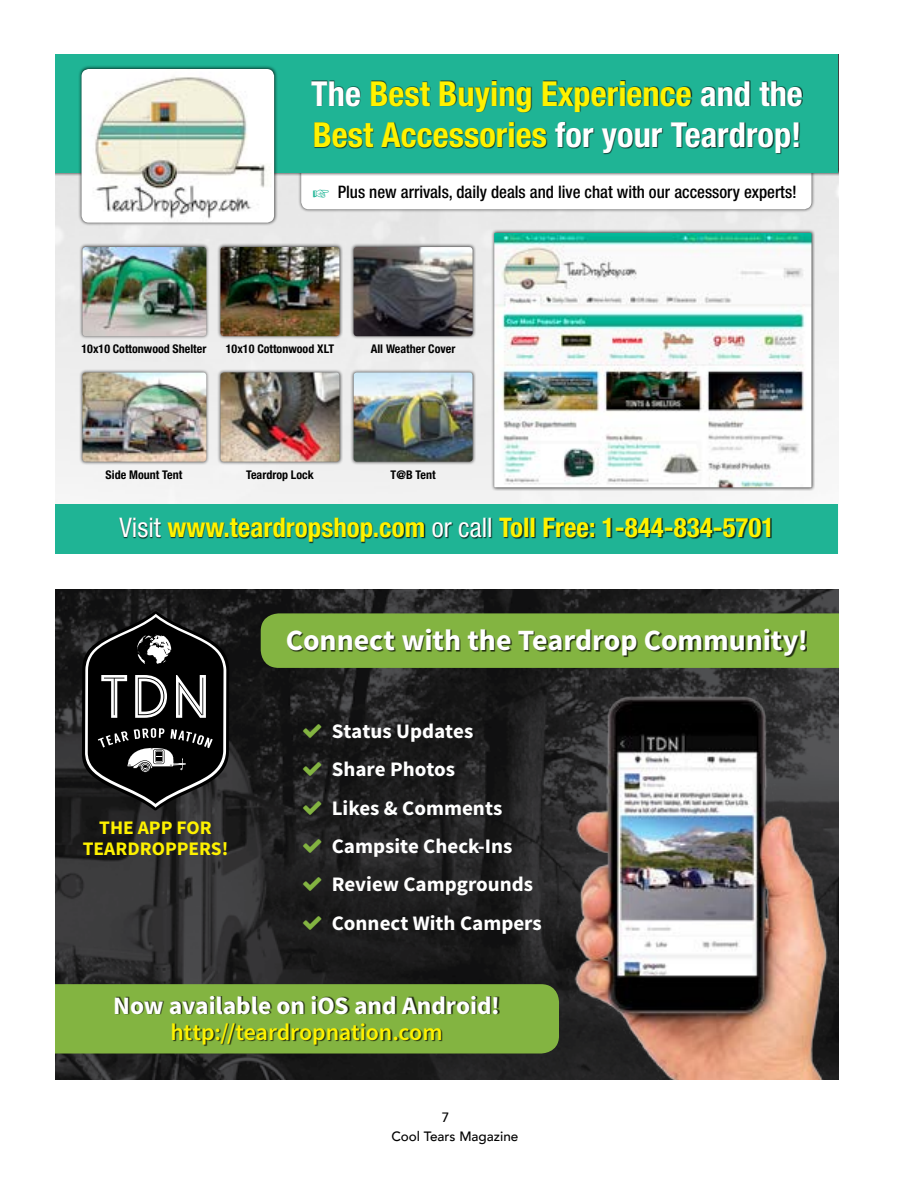
<style>
.page{position:relative;width:918px;height:1188px;background:#fff}
.page>*{position:absolute;margin:0;border:0;box-sizing:border-box;transform-origin:0 0}
.t1{font:700 condensed 34.5px/41.4px "Helvetica Neue LT Std";color:#fff200}
.t2{font:700 29.4px "Source Sans Pro";letter-spacing:-.005em;color:#fff}
.t3{font:700 condensed 27px "Helvetica Neue LT Std";color:#fff200}
.t4{font:700 25.05px "Source Sans Pro";letter-spacing:-.005em;color:#fff}
.t5{font:600 23.55px "Source Sans Pro";letter-spacing:-.005em;color:#fff200}
.t6{font:700 20.55px/38.2px "Source Sans Pro";color:#fff}
.t7{font:700 19.2px/20.5px "Source Sans Pro";color:#fff200;text-align:center}
.t8{font:500 condensed 17.25px "Helvetica Neue LT Std";color:#000}
.t9{font:500 13.5px/19.2px "Avenir";color:#000}
.t10{font:700 condensed 12px "Helvetica Neue LT Std";color:#000}
.s1{color:#fff}
.s2{font-weight:400;color:#fff}
</style>
<div class="page">
<img style="left:56px;top:589px;width:782px;height:491px">
<svg style="left:261px;top:613px;width:577px;height:55px;background:#80b040"></svg>
<svg style="left:56px;top:984px;width:503px;height:70px;background:#80af40"></svg>
<div style="left:116px;top:996px;width:384px;height:50px;background:#000;opacity:.75"></div>
<img style="left:561px;top:688px;width:277px;height:392px">
<svg style="left:82px;top:611px;width:147px;height:199px;background:#2a2a2a"></svg>
<div style="left:288px;top:630px;width:519px;height:28px;background:#000;opacity:.75"></div>
<div style="left:298px;top:148px;width:517px;height:65px;background:#000;opacity:.75"></div>
<div style="left:301px;top:152px;width:511px;height:57px;background:#fff;border-radius:8px"></div>
<div style="left:79px;top:244px;width:131px;height:96px;background:#000;opacity:.75"></div>
<img style="left:83px;top:247px;width:123px;height:89px">
<div style="left:217px;top:244px;width:126px;height:96px;background:#000;opacity:.75"></div>
<img style="left:221px;top:247px;width:118px;height:89px">
<div style="left:350px;top:244px;width:126px;height:96px;background:#000;opacity:.75"></div>
<img style="left:354px;top:247px;width:119px;height:89px">
<div style="left:79px;top:369px;width:131px;height:96px;background:#000;opacity:.75"></div>
<img style="left:82px;top:372px;width:124px;height:90px">
<div style="left:217px;top:369px;width:126px;height:96px;background:#000;opacity:.75"></div>
<img style="left:221px;top:372px;width:118px;height:90px">
<div style="left:350px;top:369px;width:126px;height:96px;background:#000;opacity:.75"></div>
<img style="left:354px;top:372px;width:119px;height:90px">
<div style="left:56px;top:54px;width:782px;height:122px;background:#000;opacity:.75"></div>
<div style="left:56px;top:54px;width:782px;height:118px;background:#1fb495"></div>
<div style="left:56px;top:504px;width:782px;height:50px;background:#1fb495"></div>
<div style="left:120px;top:518px;width:652px;height:26px;background:#000;opacity:.75"></div>
<div style="left:491px;top:229px;width:324px;height:262px;background:#000;opacity:.75"></div>
<img style="left:494px;top:233px;width:318px;height:254px">
<div style="left:78px;top:66px;width:199px;height:160px;background:#000;opacity:.75"></div>
<img style="left:82px;top:69px;width:192px;height:154px">
<div style="left:311px;top:80px;width:492px;height:75px;background:#000;opacity:.75"></div>
<svg style="left:303px;top:724px;width:18px;height:14px"></svg>
<svg style="left:303px;top:762px;width:25px;height:15px"></svg>
<svg style="left:303px;top:801px;width:25px;height:15px"></svg>
<svg style="left:303px;top:839px;width:25px;height:15px"></svg>
<svg style="left:303px;top:877px;width:25px;height:15px"></svg>
<svg style="left:303px;top:916px;width:25px;height:15px"></svg>
<h1 class="t1" style="left:311px;top:72px;width:493px"><span class="s1">The</span> Best Buying Experience <span class="s1">and the<br></span>Best Accessories <span class="s1">for your Teardrop!</span></h1>
<p class="t8" style="left:338px;top:181px;width:461px">Plus new arrivals, daily deals and live chat with our accessory experts!</p>
<p class="t10" style="left:82px;top:342px;width:126px">10x10 Cottonwood Shelter</p>
<p class="t10" style="left:226px;top:342px;width:110px">10x10 Cottonwood XLT</p>
<p class="t10" style="left:371px;top:342px;width:86px">All Weather Cover</p>
<p class="t10" style="left:106px;top:468px;width:78px">Side Mount Tent</p>
<p class="t10" style="left:246px;top:468px;width:69px">Teardrop Lock</p>
<p class="t10" style="left:391px;top:468px;width:46px">T@B Tent</p>
<h3 class="t3" style="left:119px;top:512px;width:657px"><span class="s2">Visit</span> www.teardropshop.com <span class="s2">or call</span> Toll Free: 1-844-834-5701</h3>
<p class="t7" style="left:83px;top:818px;width:147px">THE APP FOR<br>TEARDROPPERS!</p>
<h2 class="t2" style="left:286px;top:622px;width:524px">Connect with the Teardrop Community!</h2>
<p class="t6" style="left:332px;top:713px;width:211px">Status Updates<br>Share Photos<br>Likes &amp; Comments<br>Campsite Check-Ins<br>Review Campgrounds<br>Connect With Campers</p>
<p class="t4" style="left:113px;top:989px;width:388px">Now available on iOS and Android!</p>
<p class="t5" style="left:170px;top:1017px;width:274px">http://teardropnation.com</p>
<p class="t9" style="left:391px;top:1107px;width:129px;text-indent:50px">7<br>Cool Tears Magazine</p>
</div>
